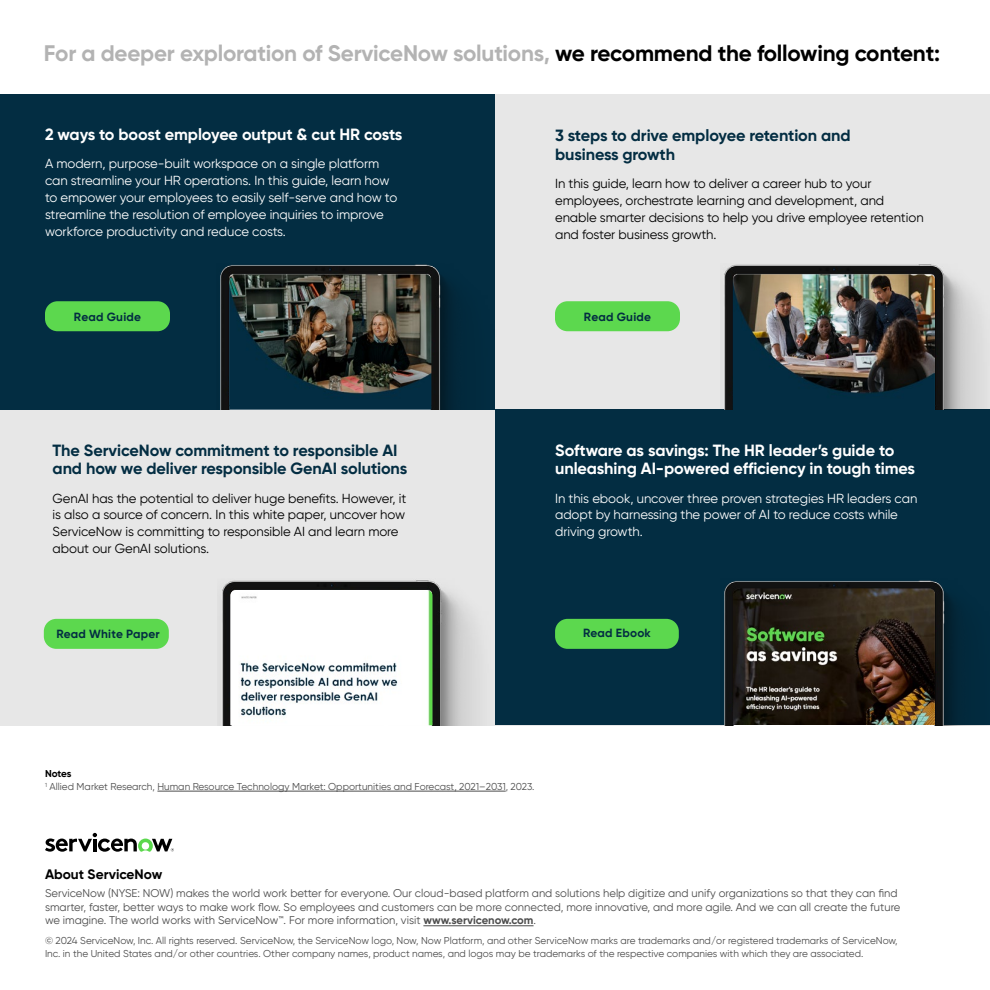
<style>
.page{position:relative;width:990px;height:990px;background:#fff}
.page>*{position:absolute;margin:0;border:0;box-sizing:border-box;transform-origin:0 0}
.t1{font:700 22.5px "Gilroy";letter-spacing:-.01em;color:#b3b3b3}
.t2{font:700 16.25px/18.8px "Gilroy";letter-spacing:-.005em;color:#032d42}
.t3{font:700 16.25px/18.8px "Gilroy";letter-spacing:-.005em;color:#fff}
.t4{font:700 13.75px "Gilroy";color:#000}
.t5{font:13.12px/16.9px "Gilroy";letter-spacing:-.005em;color:#fff}
.t6{font:13.12px/16.9px "Gilroy";letter-spacing:-.005em;color:#000}
.t7{font:700 11.88px "Gilroy";letter-spacing:.02em;color:#032d42}
.t8{font:11.25px/13.8px "Gilroy";color:#4d4d4d}
.t9{font:10px/12.5px "Gilroy";color:#4d4d4d}
.s1{color:#000}
.s2{font-weight:700;color:#000}
.s3{font-weight:700}
</style>
<div class="page">
<div style="left:0;top:94px;width:990px;height:631px;background:#e7e7e7"></div>
<img style="left:222px;top:580px;width:255px;height:145px">
<img style="left:230px;top:590px;width:202px;height:135px">
<div style="left:44px;top:619px;width:125px;height:30px;background:#5cd84e;border-radius:12px"></div>
<div style="left:495px;top:410px;width:495px;height:315px;background:#032d42"></div>
<div style="left:0;top:94px;width:495px;height:316px;background:#032d42"></div>
<img style="left:724px;top:580px;width:233px;height:145px">
<img style="left:733px;top:588px;width:202px;height:137px">
<hr style="left:157px;top:791px;width:349px;height:1px;background:#4d4d4d">
<div style="left:555px;top:619px;width:124px;height:30px;background:#5cd84e;border-radius:12px"></div>
<div style="left:45px;top:301px;width:125px;height:30px;background:#5cd84e;border-radius:12px"></div>
<div style="left:555px;top:301px;width:125px;height:30px;background:#5cd84e;border-radius:12px"></div>
<img style="left:220px;top:264px;width:299px;height:146px">
<img style="left:229px;top:274px;width:202px;height:136px">
<img style="left:720px;top:264px;width:270px;height:146px">
<img style="left:733px;top:274px;width:202px;height:136px">
<hr style="left:423px;top:925px;width:111px;height:1px;background:#4d4d4d">
<svg style="left:45px;top:833px;width:129px;height:19px"></svg>
<h1 class="t1" style="left:44px;top:39px;width:898px">For a deeper exploration of ServiceNow solutions, <span class="s1">we recommend the following content:</span></h1>
<h2 class="t3" style="left:45px;top:125px;width:359px">2 ways to boost employee output &amp; cut HR costs</h2>
<p class="t5" style="left:45px;top:155px;width:354px">A modern, purpose-built workspace on a single platform can streamline your HR operations. In this guide, learn how to empower your employees to easily self-serve and how to streamline the resolution of employee inquiries to improve workforce productivity and reduce costs.</p>
<h2 class="t2" style="left:555px;top:126px;width:297px">3 steps to drive employee retention and business growth</h2>
<h3 class="t6" style="left:555px;top:175px;width:370px">In this guide, learn how to deliver a career hub to your employees, orchestrate learning and development, and enable smarter decisions to help you drive employee retention and foster business growth.</h3>
<p class="t7" style="left:74px;top:309px;width:69px">Read Guide</p>
<p class="t7" style="left:584px;top:309px;width:69px">Read Guide</p>
<h2 class="t2" style="left:53px;top:440px;width:356px">The ServiceNow commitment to responsible AI and how we deliver responsible GenAI solutions</h2>
<h3 class="t6" style="left:53px;top:489px;width:355px">GenAI has the potential to deliver huge benefits. However, it is also a source of concern. In this white paper, uncover how ServiceNow is committing to responsible AI and learn more about our GenAI solutions.</h3>
<p class="t7" style="left:56px;top:626px;width:105px">Read White Paper</p>
<h2 class="t3" style="left:555px;top:440px;width:362px">Software as savings: The HR leader’s guide to unleashing AI-powered efficiency in tough times</h2>
<h3 class="t5" style="left:555px;top:489px;width:364px">In this ebook, uncover three proven strategies HR leaders can adopt by harnessing the power of AI to reduce costs while driving growth.</h3>
<p class="t7" style="left:583px;top:626px;width:69px">Read Ebook</p>
<p class="t9" style="left:45px;top:768px;width:491px"><span class="s2">Notes<br></span><sup>1</sup> Allied Market Research, Human Resource Technology Market: Opportunities and Forecast, 2021–2031, 2023.</p>
<h3 class="t4" style="left:45px;top:866px;width:119px">About ServiceNow</h3>
<p class="t8" style="left:45px;top:886px;width:857px">ServiceNow (NYSE: NOW) makes the world work better for everyone. Our cloud-based platform and solutions help digitize and unify organizations so that they can find smarter, faster, better ways to make work flow. So employees and customers can be more connected, more innovative, and more agile. And we can all create the future we imagine. The world works with ServiceNow™. For more information, visit <span class="s3">www.servicenow.com</span>.</p>
<p class="t9" style="left:45px;top:935px;width:854px">© 2024 ServiceNow, Inc. All rights reserved. ServiceNow, the ServiceNow logo, Now, Now Platform, and other ServiceNow marks are trademarks and/or registered trademarks of ServiceNow,<br>Inc. in the United States and/or other countries. Other company names, product names, and logos may be trademarks of the respective companies with which they are associated.</p>
</div>
